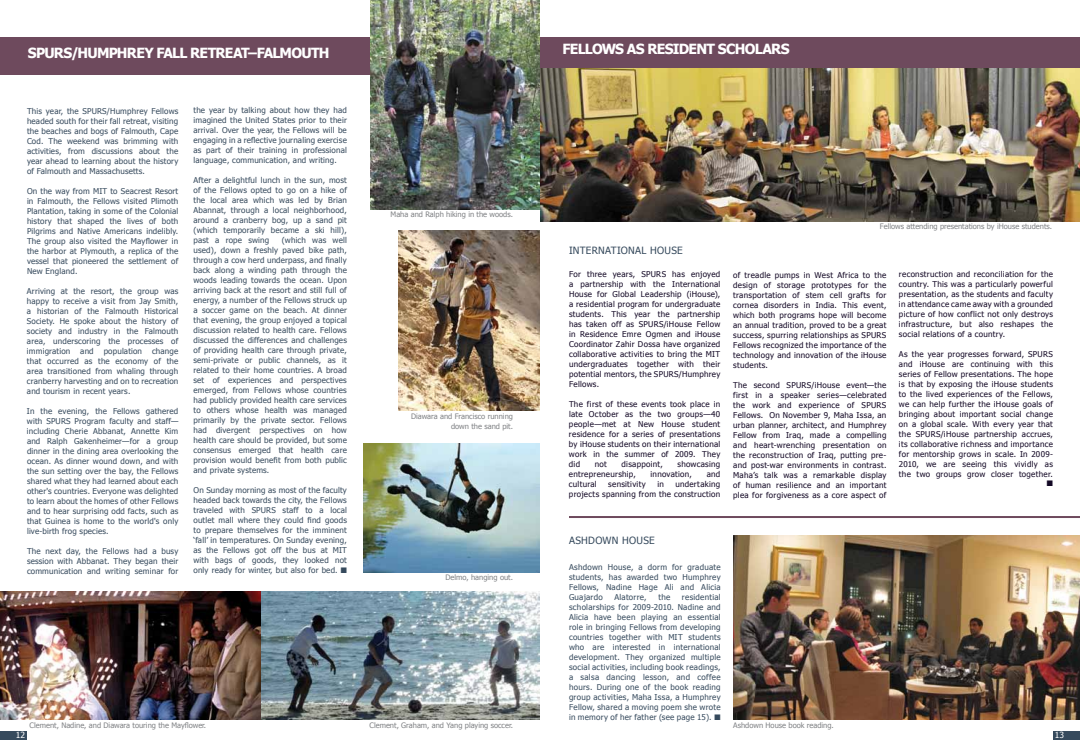
<style>
.page{position:relative;width:1080px;height:756px;background:#fff}
.page>*{position:absolute;margin:0;border:0;box-sizing:border-box;transform-origin:0 0}
.t1{font:700 14px "Tahoma";letter-spacing:-.055em;color:#fff}
.t2{font:10px "Tahoma";letter-spacing:.03em;color:#364a5d}
.t3{font:8.5px "Tahoma";color:#fff}
.t4{font:8px/10px "Tahoma";letter-spacing:.02em;color:#364a5d;text-align:justify}
.t5{font:8px/10px "Tahoma";letter-spacing:.035em;color:#130825;text-align:justify}
.t6{font:8px "Zapf Dingbats ITC";color:#130825}
.t7{font:7.5px/10px "Tahoma";color:#808285;text-align:right}
</style>
<div class="page">
<div style="left:0;top:37px;width:540px;height:37px;background:#6e4a5d"></div>
<img style="left:0;top:591px;width:540px;height:129px">
<img style="left:370px;top:0;width:170px;height:209px">
<img style="left:399px;top:230px;width:141px;height:181px">
<img style="left:364px;top:443px;width:176px;height:130px">
<div style="left:540px;top:37px;width:540px;height:37px;background:#6e4a5d"></div>
<img style="left:540px;top:69px;width:540px;height:153px">
<img style="left:733px;top:536px;width:347px;height:184px">
<hr style="left:569px;top:516px;width:511px;height:2px;background:#6e4a5d">
<div style="left:0;top:731px;width:27px;height:9px;background:#364a5d"></div>
<div style="left:1053px;top:731px;width:27px;height:9px;background:#364a5d"></div>
<h1 class="t1" style="left:28px;top:44px;width:10px">SPURS</h1>
<h1 class="t1" style="left:71px;top:44px;width:28px">/HUMP</h1>
<h1 class="t1" style="left:117px;top:44px;width:56px">HREY FALL</h1>
<h1 class="t1" style="left:190px;top:44px;width:139px">RETREAT–FALMOUTH</h1>
<p class="t4" style="left:27px;top:106px;width:153px">This year, the SPURS/Humphrey Fellows headed south for their fall retreat, visiting the beaches and bogs of Falmouth, Cape Cod. The weekend was brimming with activities, from discussions about the year ahead to learning about the history of Falmouth and Massachusetts.</p>
<p class="t4" style="left:27px;top:186px;width:153px">On the way from MIT to Seacrest Resort in Falmouth, the Fellows visited Plimoth Plantation, taking in some of the Colonial history that shaped the lives of both Pilgrims and Native Americans indelibly.<br>The group also visited the Mayflower in the harbor at Plymouth, a replica of the vessel that pioneered the settlement of New England.</p>
<p class="t4" style="left:27px;top:286px;width:153px">Arriving at the resort, the group was happy to receive a visit from Jay Smith, a historian of the Falmouth Historical Society. He spoke about the history of society and industry in the Falmouth area, underscoring the processes of immigration and population change that occurred as the economy of the area transitioned from whaling through cranberry harvesting and on to recreation and tourism in recent years.</p>
<p class="t4" style="left:27px;top:406px;width:153px">In the evening, the Fellows gathered with SPURS Program faculty and staff— including Cherie Abbanat, Annette Kim and Ralph Gakenheimer—for a group dinner in the dining area overlooking the ocean. As dinner wound down, and with the sun setting over the bay, the Fellows shared what they had learned about each other's countries. Everyone was delighted to learn about the homes of other Fellows and to hear surprising odd facts, such as that Guinea is home to the world's only live-birth frog species.</p>
<p class="t4" style="left:27px;top:546px;width:153px">The next day, the Fellows had a busy session with Abbanat. They began their communication and writing seminar for</p>
<p class="t4" style="left:194px;top:105px;width:155px">the year by talking about how they had imagined the United States prior to their arrival. Over the year, the Fellows will be engaging in a reflective journaling exercise as part of their training in professional language, communication, and writing.</p>
<p class="t4" style="left:194px;top:175px;width:155px">After a delightful lunch in the sun, most of the Fellows opted to go on a hike of the local area which was led by Brian Abannat, through a local neighborhood, around a cranberry bog, up a sand pit (which temporarily became a ski hill), past a rope swing</p>
<p class="t4" style="left:194px;top:235px;width:155px;text-indent:88px">(which was well used), down a freshly paved bike path, through a cow herd underpass, and finally back along a winding path through the woods leading towards the ocean. Upon arriving back at the resort and still full of energy, a number of the Fellows struck up a soccer game on the beach. At dinner that evening, the group enjoyed a topical discussion related to health care. Fellows discussed the differences and challenges of providing health care through private, semi-private or public channels, as it related to their home countries. A broad set of experiences and perspectives emerged, from Fellows whose countries had publicly provided health care services to others whose health was managed primarily by the private sector. Fellows had divergent perspectives on how health care should be provided, but some consensus emerged that health care provision would benefit from both public and private systems.</p>
<p class="t4" style="left:194px;top:485px;width:155px">On Sunday morning as most of the faculty headed back towards the city, the Fellows traveled with SPURS staff to a local outlet mall where they could find goods to prepare themselves for the imminent ‘fall’ in temperatures. On Sunday evening, as the Fellows got off the bus at MIT with bags of goods, they looked not only ready for winter, but also for bed. ■</p>
<p class="t7" style="left:391px;top:209px;width:124px">Maha and Ralph hiking in the woods.</p>
<p class="t7" style="left:411px;top:411px;width:103px">Diawara and Francisco running down the sand pit.</p>
<p class="t7" style="left:446px;top:572px;width:69px">Delmo, hanging out.</p>
<p class="t7" style="left:30px;top:720px;width:178px">Clement, Nadine, and Diawara touring the Mayflower.</p>
<p class="t7" style="left:370px;top:720px;width:145px">Clement, Graham, and Yang playing soccer.</p>
<h1 class="t1" style="left:563px;top:40px;width:26px">FELLOWS</h1>
<h1 class="t1" style="left:627px;top:40px;width:128px">AS RESIDENT SCHOLARS</h1>
<p class="t2" style="left:569px;top:244px;width:115px">international House</p>
<p class="t7" style="left:880px;top:221px;width:174px">Fellows attending presentations by iHouse students.</p>
<p class="t5" style="left:569px;top:269px;width:153px">For three years, SPURS has enjoyed a partnership with the International House for Global Leadership (iHouse), a residential program for undergraduate students. This year the partnership has taken off as SPURS/iHouse Fellow in Residence Emre Ogmen and iHouse Coordinator Zahir Dossa have organized collaborative activities to bring the MIT undergraduates together with their potential mentors, the SPURS/Humphrey Fellows.</p>
<p class="t5" style="left:569px;top:399px;width:153px">The first of these events took place in late October as the two groups—40 people—met at New House student residence for a series of presentations by iHouse students on their international work in the summer of 2009. They did</p>
<p class="t5" style="left:595px;top:459px;width:14px">not</p>
<p class="t5" style="left:622px;top:459px;width:43px">disappoint,</p>
<p class="t5" style="left:678px;top:459px;width:44px">showcasing</p>
<p class="t5" style="left:569px;top:469px;width:68px">entrepreneurship,</p>
<p class="t5" style="left:651px;top:469px;width:43px">innovation,</p>
<p class="t5" style="left:707px;top:469px;width:15px">and</p>
<p class="t5" style="left:569px;top:479px;width:29px">cultural</p>
<p class="t5" style="left:608px;top:479px;width:39px">sensitivity</p>
<p class="t5" style="left:657px;top:479px;width:8px">in</p>
<p class="t5" style="left:569px;top:479px;width:153px;text-align:right">undertaking<br>projects spanning from the construction</p>
<p class="t5" style="left:733px;top:270px;width:155px">of treadle pumps in West Africa to the design of storage prototypes for the transportation of stem cell grafts for cornea disorders in India. This event, which both programs hope will become an annual tradition, proved to be a great success, spurring relationships as SPURS Fellows recognized the importance of the technology and innovation of the iHouse students.</p>
<p class="t5" style="left:733px;top:380px;width:155px">The second SPURS/iHouse event—the first in a speaker series—celebrated the work and experience of SPURS Fellows. On November 9, Maha Issa, an urban planner, architect, and Humphrey Fellow from Iraq, made a compelling and heart-wrenching presentation on the reconstruction of Iraq, putting pre&shy;and post-war environments in contrast.<br>Maha’s talk was a remarkable display of human resilience and an important plea for forgiveness as a core aspect of</p>
<p class="t5" style="left:899px;top:269px;width:156px">reconstruction and reconciliation for the country. This was a particularly powerful presentation, as the students and faculty in attendance came away with a grounded picture of how conflict not only destroys infrastructure, but also reshapes the social relations of a country.</p>
<p class="t5" style="left:899px;top:349px;width:156px">As the year progresses forward, SPURS and iHouse are continuing with this series of Fellow presentations. The hope is that by exposing the iHouse students to the lived experiences of the Fellows, we can help further the iHouse goals of bringing about important social change on a global scale. With every year that the SPURS/iHouse partnership accrues, its collaborative richness and importance for mentorship grows in scale. In 2009- 2010, we are seeing this vividly as the two groups grow closer together.</p>
<p class="t6" style="left:1047px;top:479px;width:8px">■</p>
<p class="t2" style="left:569px;top:534px;width:86px">ASHDOWN HOUSE</p>
<p class="t4" style="left:569px;top:562px;width:153px">Ashdown House, a dorm for graduate students, has awarded two Humphrey Fellows, Nadine Hage Ali and Alicia Guajardo</p>
<p class="t4" style="left:569px;top:592px;width:153px;text-indent:113px">residential scholarships for 2009-2010. Nadine and Alicia have been playing an essential role in bringing Fellows from developing countries together with MIT students who are interested in international development. They organized multiple social activities, including book readings, a salsa dancing lesson, and coffee hours. During one of the book reading group activities, Maha Issa, a Humphrey Fellow, shared a moving poem she wrote in memory of her father (see page 15). ■</p>
<p class="t4" style="left:614px;top:592px;width:34px">Alatorre,</p>
<p class="t4" style="left:658px;top:592px;width:13px">the</p>
<p class="t7" style="left:733px;top:720px;width:102px">Ashdown House book reading.</p>
<p class="t3" style="left:16px;top:730px;width:11px">12</p>
<p class="t3" style="left:1055px;top:730px;width:11px">13</p>
</div>
